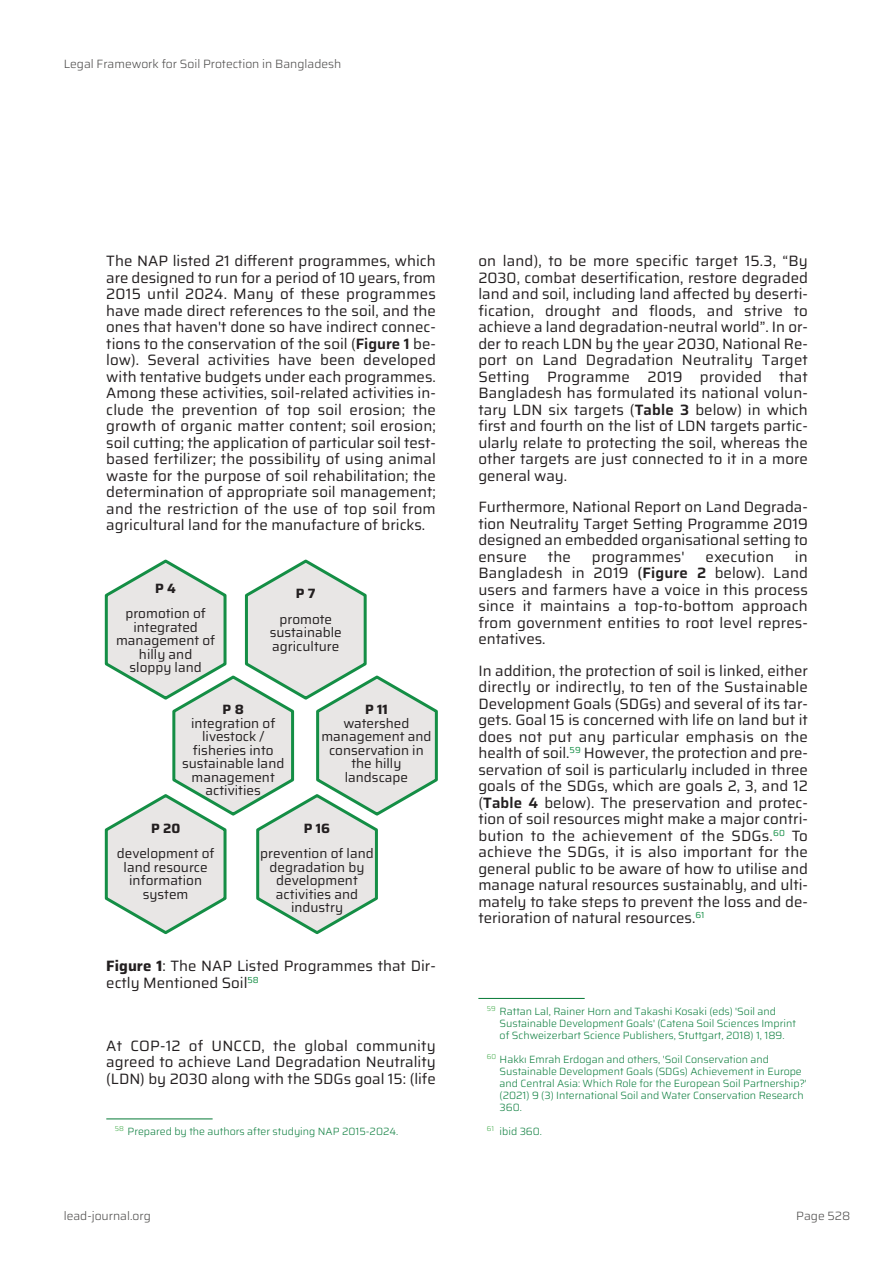
<style>
.page{position:relative;width:893px;height:1263px;background:#fff}
.page>*{position:absolute;margin:0;border:0;box-sizing:border-box;transform-origin:0 0}
.t1{font:15px/16.5px "Saira";color:#231f20;text-align:justify}
.t2{font:13.5px/13.5px "Saira";color:#231f20;text-align:center}
.t3{font:700 13.5px "Saira";color:#231f20}
.t4{font:300 12px "Saira";color:#4d4c4b}
.t5{font:300 10.5px/12px "Saira";color:#108041}
.s1{font-weight:600}
.s2{font-weight:700}
.s3{font-weight:500}
</style>
<div class="page">
<hr style="left:106px;top:1118px;width:107px;height:1px;background:#11803f">
<hr style="left:478px;top:998px;width:107px;height:1px;background:#11803f">
<svg style="left:104px;top:559px;width:334px;height:376px"></svg>
<p class="t4" style="left:64px;top:54px;width:279px">Legal Framework for Soil Protection in Bangladesh</p>
<p class="t1" style="left:106px;top:253px;width:331px">The NAP listed 21 different programmes, which are designed to run for a period of 10 years, from 2015 until 2024. Many of these programmes have made direct references to the soil, and the ones that haven't done so have indirect connec&shy;tions to the conservation of the soil (<span class="s1">Figure 1</span> be&shy;low). Several activities have been developed with tentative budgets under each programmes.<br>Among these activities, soil-related activities in&shy;clude the prevention of top soil erosion; the growth of organic matter content; soil erosion; soil cutting; the application of particular soil test&shy;based fertilizer; the possibility of using animal waste for the purpose of soil rehabilitation; the determination of appropriate soil management; and the restriction of the use of top soil from agricultural land for the manufacture of bricks.</p>
<p class="t3" style="left:155px;top:577px;width:22px">P 4</p>
<p class="t2" style="left:116px;top:607px;width:101px">promotion of integrated management of hilly and<br>sloppy land</p>
<p class="t3" style="left:296px;top:583px;width:21px">P 7</p>
<p class="t2" style="left:270px;top:612px;width:74px">promote sustainable agriculture</p>
<p class="t3" style="left:223px;top:699px;width:23px">P 8</p>
<p class="t2" style="left:182px;top:716px;width:104px">integration of livestock / fisheries into sustainable land management activities</p>
<p class="t3" style="left:365px;top:699px;width:24px">P 11</p>
<p class="t2" style="left:321px;top:716px;width:112px">watershed management and conservation in the hilly landscape</p>
<p class="t3" style="left:151px;top:817px;width:31px">P 20</p>
<p class="t2" style="left:117px;top:847px;width:99px">development of land resource information system</p>
<p class="t3" style="left:304px;top:817px;width:28px">P 16</p>
<p class="t2" style="left:260px;top:847px;width:115px">prevention of land degradation by development activities and industry</p>
<p class="t1" style="left:106px;top:958px;width:331px"><span class="s2">Figure 1</span>: The NAP Listed Programmes that Dir&shy;ectly Mentioned Soil<sup>58</sup></p>
<p class="t1" style="left:106px;top:1037px;width:331px">At COP-12 of UNCCD, the global community agreed to achieve Land Degradation Neutrality (LDN) by 2030 along with the SDGs goal 15: (life</p>
<p class="t5" style="left:115px;top:1126px;width:285px"><sup>58</sup> Prepared by the authors after studying NAP 2015-2024.</p>
<p class="t1" style="left:478px;top:253px;width:331px">on land), to be more specific target 15.3, “By 2030, combat desertification, restore degraded land and soil, including land affected by deserti&shy;fication, drought and floods, and strive to achieve a land degradation-neutral world”. In or&shy;der to reach LDN by the year 2030, National Re&shy;port on Land Degradation Neutrality Target Setting Programme 2019 provided that Bangladesh has formulated its national volun&shy;tary LDN six targets (<span class="s1">Table 3</span> below) in which first and fourth on the list of LDN targets partic&shy;ularly relate to protecting the soil, whereas the other targets are just connected to it in a more general way.</p>
<p class="t1" style="left:478px;top:499px;width:331px">Furthermore, National Report on Land Degrada&shy;tion Neutrality Target Setting Programme 2019 designed an embedded organisational setting to ensure</p>
<p class="t1" style="left:478px;top:548px;width:331px;text-indent:317px">in Bangladesh in 2019 <span class="s3">(</span><span class="s1">Figure 2</span> below). Land users and farmers have a voice in this process since it maintains a top-to-bottom approach from government entities to root level repres&shy;entatives.</p>
<p class="t1" style="left:478px;top:662px;width:331px">In addition, the protection of soil is linked, either directly or indirectly, to ten of the Sustainable Development Goals (SDGs) and several of its tar&shy;gets. Goal 15 is concerned with life on land but it does not put any particular emphasis on the health of soil.<sup>59</sup> However, the protection and pre&shy;servation of soil is particularly included in three goals of the SDGs, which are goals 2, 3, and 12 (<span class="s1">Table 4</span> below). The preservation and protec&shy;tion of soil resources might make a major contri&shy;bution to the achievement of the SDGs.<sup>60</sup> To achieve the SDGs, it is also important for the general public to be aware of how to utilise and manage natural resources sustainably, and ulti&shy;mately to take steps to prevent the loss and de&shy;terioration of natural resources.<sup>61</sup></p>
<p class="t1" style="left:548px;top:548px;width:25px">the</p>
<p class="t1" style="left:592px;top:548px;width:94px">programmes'</p>
<p class="t1" style="left:706px;top:548px;width:70px">execution</p>
<p class="t5" style="left:500px;top:1005px;width:298px;text-indent:-13px"><sup>59</sup> Rattan Lal, Rainer Horn and Takashi Kosaki (eds) 'Soil and<br>Sustainable Development Goals' (Catena Soil Sciences Imprint of Schweizerbart Science Publishers, Stuttgart, 2018) 1, 189.</p>
<p class="t5" style="left:500px;top:1053px;width:309px;text-indent:-13px"><sup>60</sup> Hakkı Emrah Erdogan and others, 'Soil Conservation and Sustainable Development Goals (SDGs) Achievement in Europe and Central Asia: Which Role for the European Soil Partnership?' (2021) 9 (3) International Soil and Water Conservation Research 360.</p>
<p class="t5" style="left:487px;top:1126px;width:57px"><sup>61</sup> ibid 360.</p>
<p class="t4" style="left:64px;top:1207px;width:88px">lead-journal.org</p>
<p class="t4" style="left:796px;top:1207px;width:56px">Page 528</p>
</div>
